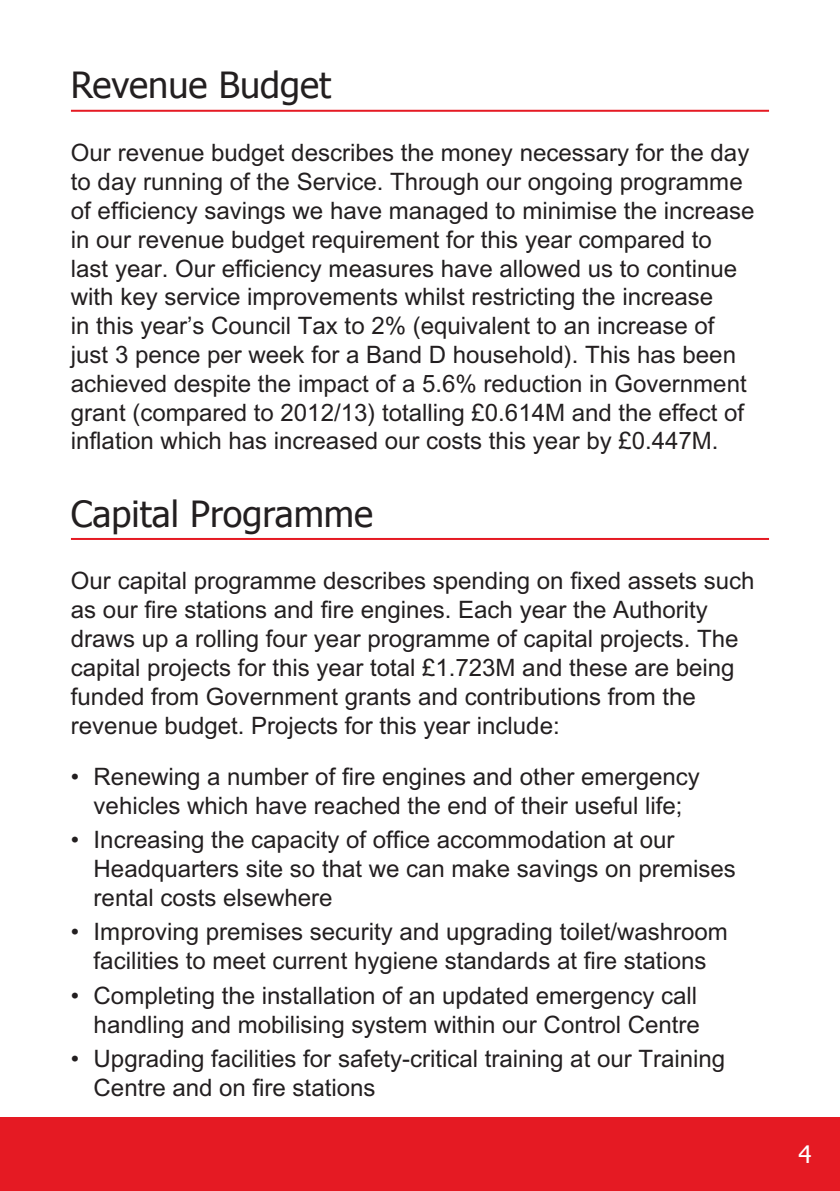
<style>
.page{position:relative;width:840px;height:1191px;background:#fff}
.page>*{position:absolute;margin:0;border:0;box-sizing:border-box;transform-origin:0 0}
.t1{font:36px "Tahoma";color:#231f20}
.t2{font:24px/28.8px "M Arial";color:#231f20}
.t3{font:24px "Tahoma";color:#fff}
</style>
<div class="page">
<div style="left:0;top:1117px;width:839px;height:74px;background:#e51a23"></div>
<hr style="left:71px;top:110px;width:697px;height:2px;background:#e51a23">
<hr style="left:71px;top:538px;width:697px;height:2px;background:#e51a23">
<h1 class="t1" style="left:71px;top:61px;width:261px">Revenue Budget</h1>
<p class="t2" style="left:71px;top:138px;width:684px">Our revenue budget describes the money necessary for the day to day running of the Service. Through our ongoing programme of efficiency savings we have managed to minimise the increase in our revenue budget requirement for this year compared to last year. Our efficiency measures have allowed us to continue with key service improvements whilst restricting the increase<br>in this year’s Council Tax to 2% (equivalent to an increase of just 3 pence per week for a Band D household). This has been achieved despite the impact of a 5.6% reduction in Government grant (compared to 2012/13) totalling £0.614M and the effect of inflation which has increased our costs this year by £0.447M.</p>
<h1 class="t1" style="left:71px;top:489px;width:303px">Capital Programme</h1>
<p class="t2" style="left:71px;top:566px;width:684px">Our capital programme describes spending on fixed assets such as our fire stations and fire engines. Each year the Authority draws up a rolling four year programme of capital projects. The capital projects for this year total £1.723M and these are being funded from Government grants and contributions from the revenue budget. Projects for this year include:</p>
<p class="t2" style="left:71px;top:762px;width:630px;text-align:center">• Renewing a number of fire engines and other emergency vehicles which have reached the end of their useful life;</p>
<p class="t2" style="left:94px;top:825px;width:643px;text-indent:-23px">• Increasing the capacity of office accommodation at our<br>Headquarters site so that we can make savings on premises rental costs elsewhere</p>
<p class="t2" style="left:71px;top:917px;width:658px;text-align:center">• Improving premises security and upgrading toilet/washroom facilities to meet current hygiene standards at fire stations</p>
<p class="t2" style="left:71px;top:980px;width:630px;text-align:right">• Completing the installation of an updated emergency call handling and mobilising system within our Control Centre</p>
<p class="t2" style="left:94px;top:1044px;width:632px;text-indent:-23px">• Upgrading facilities for safety-critical training at our Training<br>Centre and on fire stations</p>
<p class="t3" style="left:798px;top:1137px;width:15px">4</p>
</div>
